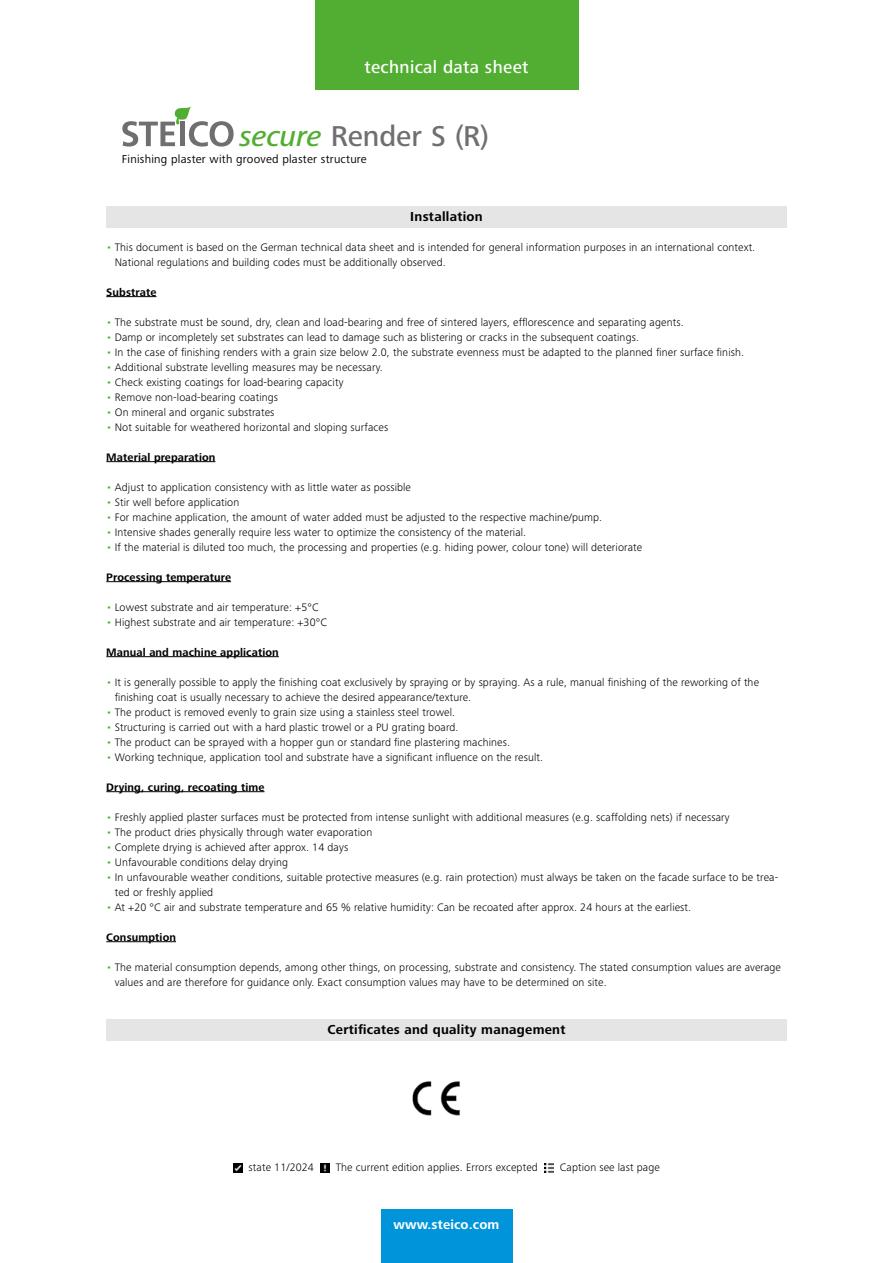
<style>
.page{position:relative;width:893px;height:1263px;background:#fff}
.page>*{position:absolute;margin:0;border:0;box-sizing:border-box;transform-origin:0 0}
.t1{font:500 29.7px "Frutiger Next LTW1 G";letter-spacing:-.005em;color:#706f6f}
.t2{font:500 18px "Frutiger Next LTW1 G";letter-spacing:.02em;color:#fff}
.t3{font:700 13.5px "Frutiger Next LTW1 G";letter-spacing:.02em;color:#000}
.t4{font:700 13.5px "Frutiger Next LTW1 G";letter-spacing:.01em;color:#fff}
.t5{font:12px "Frutiger Next LTW1 G";letter-spacing:.02em;color:#000}
.t6{font:300 11.25px/15px "Frutiger Next LTW1 G";letter-spacing:.01em;color:#000}
.t7{font:700 11.25px "Frutiger Next LTW1 G";letter-spacing:.01em;color:#000}
.s1{font-style:italic;color:#52ae32}
.s2{color:#52ae32}
</style>
<div class="page">
<svg style="left:122px;top:106px;width:112px;height:41px"></svg>
<div style="left:106px;top:206px;width:681px;height:21px;background:#e5e5e5"></div>
<hr style="left:106px;top:296px;width:50px;height:1px;background:#000">
<hr style="left:106px;top:461px;width:109px;height:1px;background:#000">
<hr style="left:106px;top:581px;width:125px;height:1px;background:#000">
<hr style="left:106px;top:656px;width:173px;height:1px;background:#000">
<hr style="left:106px;top:791px;width:159px;height:1px;background:#000">
<hr style="left:106px;top:941px;width:70px;height:1px;background:#000">
<div style="left:106px;top:1019px;width:681px;height:21px;background:#e5e5e5"></div>
<img style="left:412px;top:1081px;width:48px;height:35px">
<div style="left:315px;top:0;width:263px;height:89px;background:#52ae32"></div>
<div style="left:381px;top:1210px;width:131px;height:53px;background:#0095db"></div>
<svg style="left:233px;top:1163px;width:9px;height:9px"></svg>
<svg style="left:320px;top:1163px;width:10px;height:9px"></svg>
<svg style="left:544px;top:1163px;width:10px;height:9px"></svg>
<h2 class="t2" style="left:364px;top:56px;width:166px">technical data sheet</h2>
<h1 class="t1" style="left:239px;top:119px;width:251px"><span class="s1">secure</span> Render S (R)</h1>
<p class="t5" style="left:122px;top:152px;width:246px">Finishing plaster with grooved plaster structure</p>
<p class="t3" style="left:410px;top:209px;width:74px">Installation</p>
<p class="t6" style="left:115px;top:239px;width:642px;text-indent:-9px"><span class="s2">•</span> This document is based on the German technical data sheet and is intended for general information purposes in an international context.<br>National regulations and building codes must be additionally observed.</p>
<p class="t7" style="left:106px;top:285px;width:52px">Substrate</p>
<p class="t6" style="left:106px;top:314px;width:579px"><span class="s2">•</span> The substrate must be sound, dry, clean and load-bearing and free of sintered layers, efflorescence and separating agents.</p>
<p class="t6" style="left:106px;top:329px;width:534px"><span class="s2">•</span> Damp or incompletely set substrates can lead to damage such as blistering or cracks in the subsequent coatings.</p>
<p class="t6" style="left:106px;top:344px;width:639px"><span class="s2">•</span> In the case of finishing renders with a grain size below 2.0, the substrate evenness must be adapted to the planned finer surface finish.</p>
<p class="t6" style="left:106px;top:359px;width:278px"><span class="s2">•</span> Additional substrate levelling measures may be necessary.</p>
<p class="t6" style="left:106px;top:374px;width:239px"><span class="s2">•</span> Check existing coatings for load-bearing capacity</p>
<p class="t6" style="left:106px;top:389px;width:173px"><span class="s2">•</span> Remove non-load-bearing coatings</p>
<p class="t6" style="left:106px;top:404px;width:170px"><span class="s2">•</span> On mineral and organic substrates</p>
<p class="t6" style="left:106px;top:419px;width:283px"><span class="s2">•</span> Not suitable for weathered horizontal and sloping surfaces</p>
<p class="t7" style="left:106px;top:450px;width:111px">Material preparation</p>
<p class="t6" style="left:106px;top:479px;width:306px"><span class="s2">•</span> Adjust to application consistency with as little water as possible</p>
<p class="t6" style="left:106px;top:494px;width:135px"><span class="s2">•</span> Stir well before application</p>
<p class="t6" style="left:106px;top:509px;width:497px"><span class="s2">•</span> For machine application, the amount of water added must be adjusted to the respective machine/pump.</p>
<p class="t6" style="left:106px;top:524px;width:421px"><span class="s2">•</span> Intensive shades generally require less water to optimize the consistency of the material.</p>
<p class="t6" style="left:106px;top:539px;width:537px"><span class="s2">•</span> If the material is diluted too much, the processing and properties (e.g. hiding power, colour tone) will deteriorate</p>
<p class="t7" style="left:106px;top:570px;width:126px">Processing temperature</p>
<p class="t6" style="left:106px;top:599px;width:214px"><span class="s2">•</span> Lowest substrate and air temperature: +5°C</p>
<p class="t6" style="left:106px;top:614px;width:222px"><span class="s2">•</span> Highest substrate and air temperature: +30°C</p>
<p class="t7" style="left:106px;top:645px;width:174px">Manual and machine application</p>
<p class="t6" style="left:115px;top:674px;width:646px;text-indent:-9px"><span class="s2">•</span> It is generally possible to apply the finishing coat exclusively by spraying or by spraying. As a rule, manual finishing of the reworking of the finishing coat is usually necessary to achieve the desired appearance/texture.</p>
<p class="t6" style="left:106px;top:704px;width:350px"><span class="s2">•</span> The product is removed evenly to grain size using a stainless steel trowel.</p>
<p class="t6" style="left:106px;top:719px;width:354px"><span class="s2">•</span> Structuring is carried out with a hard plastic trowel or a PU grating board.</p>
<p class="t6" style="left:106px;top:734px;width:405px"><span class="s2">•</span> The product can be sprayed with a hopper gun or standard fine plastering machines.</p>
<p class="t6" style="left:106px;top:749px;width:438px"><span class="s2">•</span> Working technique, application tool and substrate have a significant influence on the result.</p>
<p class="t7" style="left:106px;top:780px;width:160px">Drying, curing, recoating time</p>
<p class="t6" style="left:106px;top:809px;width:625px"><span class="s2">•</span> Freshly applied plaster surfaces must be protected from intense sunlight with additional measures (e.g. scaffolding nets) if necessary</p>
<p class="t6" style="left:106px;top:824px;width:267px"><span class="s2">•</span> The product dries physically through water evaporation</p>
<p class="t6" style="left:106px;top:839px;width:243px"><span class="s2">•</span> Complete drying is achieved after approx. 14 days</p>
<p class="t6" style="left:106px;top:854px;width:183px"><span class="s2">•</span> Unfavourable conditions delay drying</p>
<p class="t6" style="left:115px;top:869px;width:665px;text-indent:-9px"><span class="s2">•</span> In unfavourable weather conditions, suitable protective measures (e.g. rain protection) must always be taken on the facade surface to be trea&shy;ted or freshly applied</p>
<p class="t6" style="left:106px;top:899px;width:586px"><span class="s2">•</span> At +20 °C air and substrate temperature and 65 % relative humidity: Can be recoated after approx. 24 hours at the earliest.</p>
<p class="t7" style="left:106px;top:930px;width:71px">Consumption</p>
<p class="t6" style="left:115px;top:959px;width:668px;text-indent:-9px"><span class="s2">•</span> The material consumption depends, among other things, on processing, substrate and consistency. The stated consumption values are average values and are therefore for guidance only. Exact consumption values may have to be determined on site.</p>
<p class="t3" style="left:327px;top:1022px;width:240px">Certificates and quality management</p>
<p class="t6" style="left:249px;top:1160px;width:67px">state 11/2024</p>
<p class="t6" style="left:336px;top:1160px;width:204px">The current edition applies. Errors excepted</p>
<p class="t6" style="left:560px;top:1160px;width:101px">Caption see last page</p>
<p class="t4" style="left:394px;top:1217px;width:107px">www.steico.com</p>
</div>
